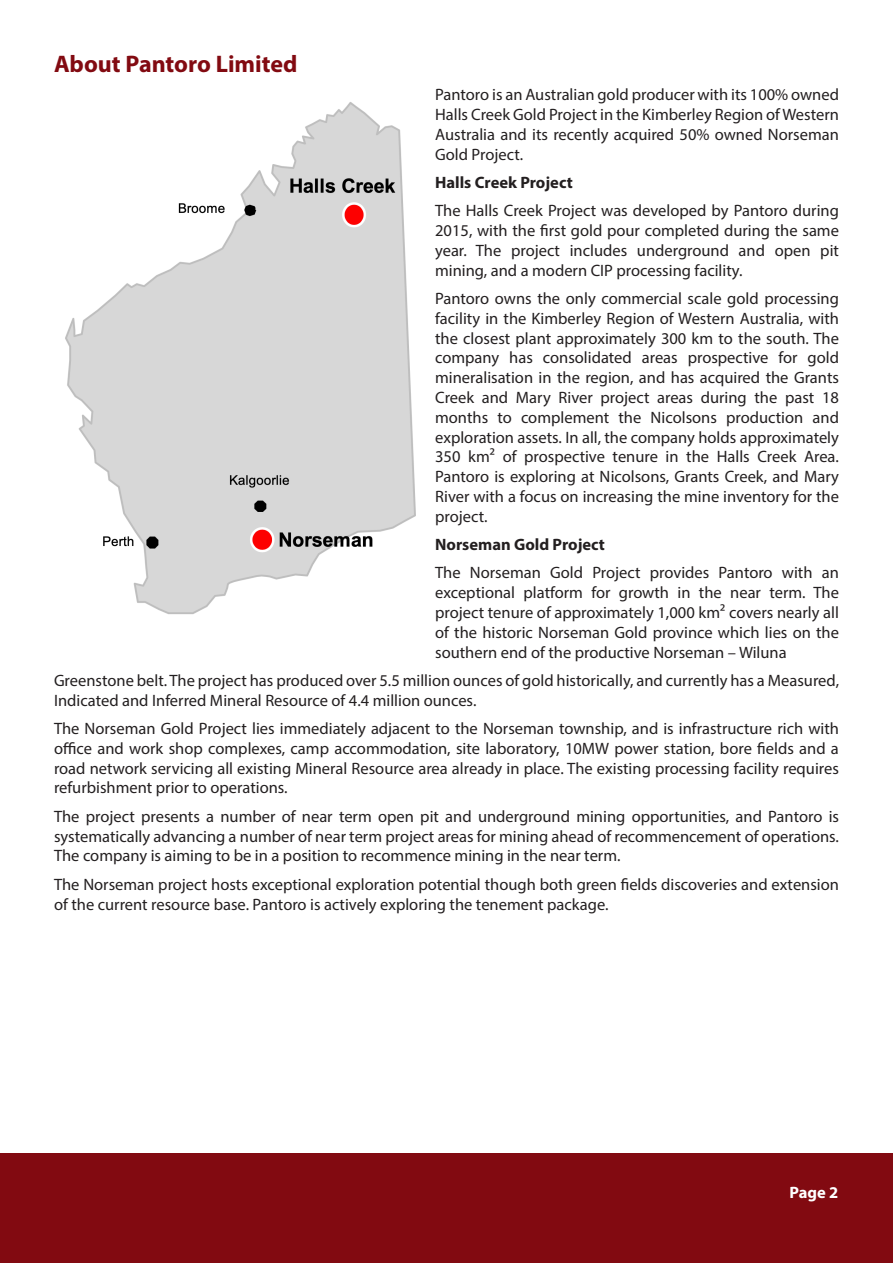
<style>
.page{position:relative;width:893px;height:1263px;background:#fff}
.page>*{position:absolute;margin:0;border:0;box-sizing:border-box;transform-origin:0 0}
.t1{font:700 24px "Myriad Pro";color:#820a11}
.t2{font:16.5px/19.8px "Myriad Pro";color:#231f20;text-align:justify}
.t3{font:700 16.5px "Myriad Pro";color:#231f20}
.t4{font:700 16.5px "Myriad Pro";color:#fff}
</style>
<div class="page">
<div style="left:0;top:1153px;width:893px;height:110px;background:#820a11"></div>
<img style="left:65px;top:102px;width:351px;height:513px">
<h1 class="t1" style="left:54px;top:48px;width:245px">About Pantoro Limited</h1>
<p class="t2" style="left:435px;top:85px;width:405px">Pantoro is an Australian gold producer with its 100% owned Halls Creek Gold Project in the Kimberley Region of Western Australia and its recently acquired 50% owned Norseman Gold Project.</p>
<p class="t3" style="left:435px;top:172px;width:139px">Halls Creek Project</p>
<p class="t2" style="left:435px;top:201px;width:405px">The Halls Creek Project was developed by Pantoro during 2015, with the first gold pour completed during the same year. The project includes underground and open pit mining, and a modern CIP processing facility.</p>
<p class="t2" style="left:435px;top:288px;width:405px">Pantoro owns the only commercial scale gold processing facility in the Kimberley Region of Western Australia, with the closest plant approximately 300 km to the south. The company has consolidated areas prospective for gold mineralisation in the region, and has acquired the Grants Creek and Mary River project areas during the past 18 months to complement the Nicolsons production and exploration assets. In all, the company holds approximately 350 km2 of prospective tenure in the Halls Creek Area.<br>Pantoro is exploring at Nicolsons, Grants Creek, and Mary River with a focus on increasing the mine inventory for the project.</p>
<p class="t3" style="left:435px;top:534px;width:171px">Norseman Gold Project</p>
<p class="t2" style="left:435px;top:563px;width:405px">The Norseman Gold Project provides Pantoro with an exceptional platform for growth in the near term. The project tenure of approximately 1,000 km2 covers nearly all of the historic Norseman Gold province which lies on the southern end of the productive Norseman – Wiluna</p>
<p class="t2" style="left:54px;top:670px;width:787px">Greenstone belt. The project has produced over 5.5 million ounces of gold historically, and currently has a Measured,<br>Indicated and Inferred Mineral Resource of 4.4 million ounces.</p>
<p class="t2" style="left:54px;top:718px;width:786px">The Norseman Gold Project lies immediately adjacent to the Norseman township, and is infrastructure rich with office and work shop complexes, camp accommodation, site laboratory, 10MW power station, bore fields and a road network servicing all existing Mineral Resource area already in place. The existing processing facility requires refurbishment prior to operations.</p>
<p class="t2" style="left:54px;top:806px;width:787px">The project presents a number of near term open pit and underground mining opportunities, and Pantoro is systematically advancing a number of near term project areas for mining ahead of recommencement of operations.<br>The company is aiming to be in a position to recommence mining in the near term.</p>
<p class="t2" style="left:54px;top:874px;width:786px">The Norseman project hosts exceptional exploration potential though both green fields discoveries and extension of the current resource base. Pantoro is actively exploring the tenement package.</p>
<p class="t4" style="left:789px;top:1181px;width:50px">Page 2</p>
</div>
